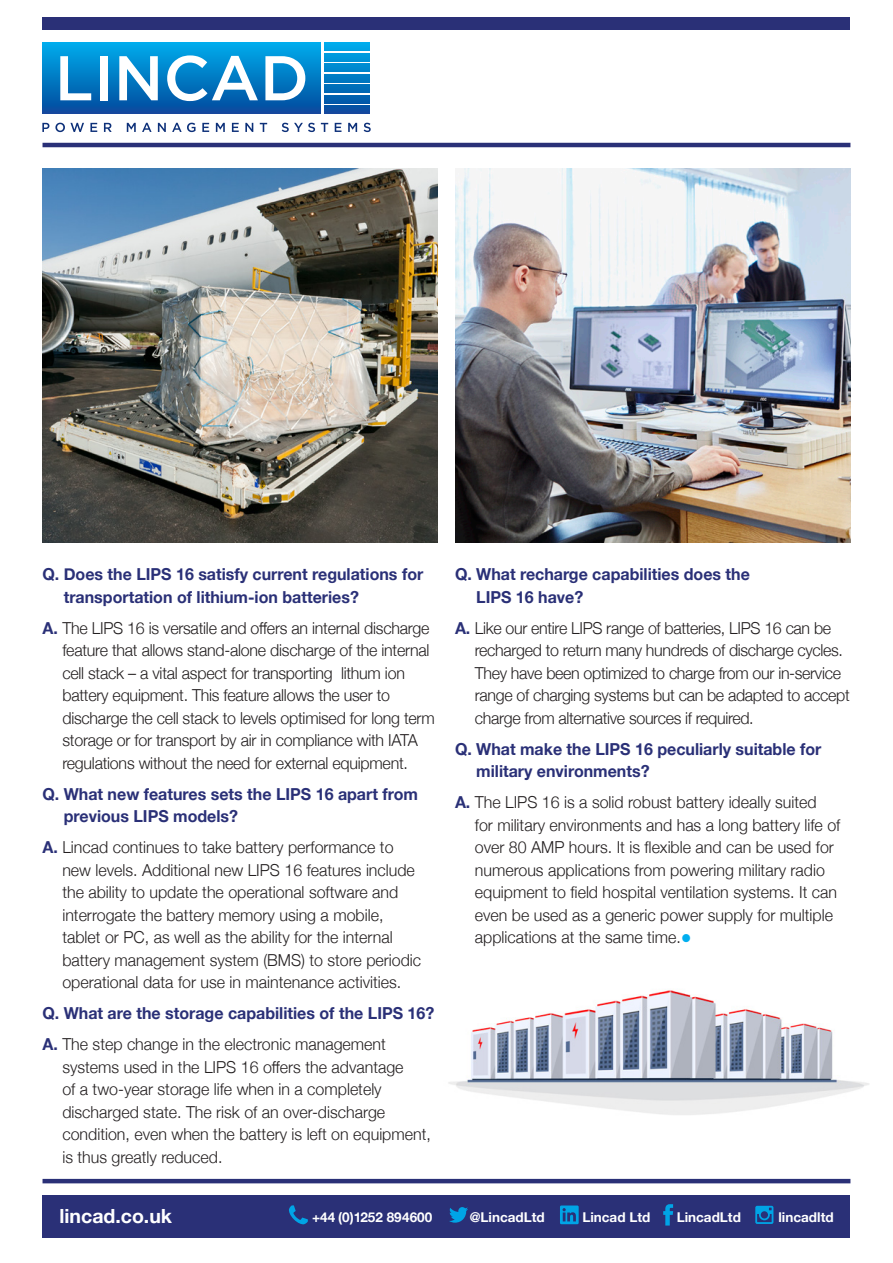
<style>
.page{position:relative;width:893px;height:1263px;background:#fff}
.page>*{position:absolute;margin:0;border:0;box-sizing:border-box;transform-origin:0 0}
.t1{font:700 19.5px "Helvetica Neue";color:#fff}
.t2{font:300 16.5px/22.5px "Helvetica Neue";color:#231f20}
.t3{font:700 16.5px/22.5px "Helvetica Neue";color:#2a3077}
.t4{font:300 16.5px/22.5px "Helvetica Neue";letter-spacing:-.02em;color:#231f20}
.t5{font:700 13.5px "Helvetica Neue";color:#fff}
.s1{font-weight:700;color:#2a3077}
.s2{font-weight:300;color:#231f20}
.s3{font-size:22.5px;color:#00aeef}
</style>
<div class="page">
<img style="left:448px;top:990px;width:421px;height:125px">
<div style="left:42px;top:42px;width:279px;height:71px;background:linear-gradient(to bottom,#00acec,#074c9e)"></div>
<svg style="left:60px;top:56px;width:31px;height:44px"></svg>
<div style="left:100px;top:56px;width:7px;height:44px;background:#fff"></div>
<svg style="left:119px;top:56px;width:39px;height:44px"></svg>
<svg style="left:167px;top:55px;width:91px;height:46px"></svg>
<svg style="left:265px;top:56px;width:40px;height:44px"></svg>
<svg style="left:42px;top:123px;width:7px;height:9px"></svg>
<svg style="left:55px;top:123px;width:29px;height:9px"></svg>
<svg style="left:90px;top:123px;width:7px;height:9px"></svg>
<svg style="left:104px;top:123px;width:8px;height:9px"></svg>
<svg style="left:127px;top:123px;width:9px;height:9px"></svg>
<svg style="left:142px;top:123px;width:10px;height:9px"></svg>
<svg style="left:158px;top:123px;width:8px;height:9px"></svg>
<svg style="left:172px;top:123px;width:24px;height:9px"></svg>
<svg style="left:202px;top:123px;width:7px;height:9px"></svg>
<svg style="left:216px;top:123px;width:9px;height:9px"></svg>
<svg style="left:232px;top:123px;width:7px;height:9px"></svg>
<svg style="left:245px;top:123px;width:8px;height:9px"></svg>
<svg style="left:260px;top:123px;width:7px;height:9px"></svg>
<svg style="left:282px;top:123px;width:33px;height:9px"></svg>
<svg style="left:321px;top:123px;width:7px;height:9px"></svg>
<svg style="left:335px;top:123px;width:6px;height:9px"></svg>
<svg style="left:348px;top:123px;width:9px;height:9px"></svg>
<svg style="left:364px;top:123px;width:7px;height:9px"></svg>
<div style="left:324px;top:42px;width:46px;height:9px;background:#00a7e9"></div>
<div style="left:324px;top:53px;width:46px;height:8px;background:#0098db"></div>
<div style="left:324px;top:74px;width:46px;height:8px;background:#007ac2"></div>
<div style="left:324px;top:95px;width:46px;height:8px;background:#015dac"></div>
<div style="left:324px;top:106px;width:46px;height:7px;background:#0d4da1"></div>
<div style="left:324px;top:64px;width:46px;height:8px;background:#0088cf"></div>
<div style="left:324px;top:85px;width:46px;height:8px;background:#006bb6"></div>
<hr style="left:43px;top:143px;width:807px;height:4px;background:#2a3077">
<div style="left:43px;top:17px;width:807px;height:13px;background:#2a3077"></div>
<hr style="left:43px;top:1179px;width:807px;height:4px;background:#2a3077">
<img style="left:43px;top:169px;width:395px;height:374px">
<div style="left:43px;top:1195px;width:807px;height:42px;background:#2a3077"></div>
<svg style="left:560px;top:1205px;width:19px;height:19px"></svg>
<svg style="left:449px;top:1207px;width:19px;height:16px"></svg>
<svg style="left:289px;top:1205px;width:19px;height:19px"></svg>
<svg style="left:663px;top:1204px;width:10px;height:21px"></svg>
<svg style="left:755px;top:1206px;width:18px;height:18px"></svg>
<img style="left:455px;top:169px;width:395px;height:374px">
<p class="t3" style="left:64px;top:564px;width:361px;text-indent:-21px">Q. Does the LIPS 16 satisfy current regulations for transportation of lithium-ion batteries?</p>
<p class="t2" style="left:62px;top:615px;width:374px;text-indent:-20px"><span class="s1">A.</span> The LIPS 16 is versatile and offers an internal discharge feature that allows stand-alone discharge of the internal cell stack – a vital aspect for transporting lithum ion battery equipment. This feature allows the user to discharge the cell stack to levels optimised for long term storage or for transport by air in compliance with IATA regulations without the need for external equipment.</p>
<p class="t3" style="left:64px;top:784px;width:356px;text-indent:-21px">Q. What new features sets the LIPS 16 apart from previous LIPS models?</p>
<p class="t2" style="left:62px;top:835px;width:360px;text-indent:-20px"><span class="s1">A.</span> Lincad continues to take battery performance to new levels. Additional new LIPS 16 features include the ability to update the operational software and interrogate the battery memory using a mobile, tablet or PC, as well as the ability for the internal battery management system (BMS) to store periodic operational data for use in maintenance activities.</p>
<p class="t3" style="left:43px;top:999px;width:393px;line-height:31px">Q. What are the storage capabilities of the LIPS 16?<br>A. <span class="s2">The step change in the electronic management</span></p>
<p class="t2" style="left:62px;top:1054px;width:370px">systems used in the LIPS 16 offers the advantage<br>of a two-year storage life when in a completely discharged state. The risk of an over-discharge condition, even when the battery is left on equipment, is thus greatly reduced.</p>
<p class="t3" style="left:476px;top:564px;width:275px;text-indent:-21px">Q. What recharge capabilities does the<br>LIPS 16 have?</p>
<p class="t4" style="left:475px;top:618px;width:376px;text-indent:-20px"><span class="s1">A.</span> Like our entire LIPS range of batteries, LIPS 16 can be recharged to return many hundreds of discharge cycles.<br>They have been optimized to charge from our in-service range of charging systems but can be adapted to accept charge from alternative sources if required.</p>
<p class="t3" style="left:476px;top:739px;width:347px;text-indent:-21px">Q. What make the LIPS 16 peculiarly suitable for military environments?</p>
<p class="t2" style="left:475px;top:790px;width:367px;text-indent:-20px"><span class="s1">A.</span> The LIPS 16 is a solid robust battery ideally suited<br>for military environments and has a long battery life of over 80 AMP hours. It is flexible and can be used for numerous applications from powering military radio equipment to field hospital ventilation systems. It can even be used as a generic power supply for multiple applications at the same time.<span class="s3">•</span></p>
<p class="t1" style="left:60px;top:1208px;width:114px">lincad.co.uk</p>
<p class="t5" style="left:312px;top:1212px;width:122px">+44 (0)1252 894600</p>
<p class="t5" style="left:470px;top:1212px;width:77px">@LincadLtd</p>
<p class="t5" style="left:582px;top:1212px;width:69px">Lincad Ltd</p>
<p class="t5" style="left:677px;top:1212px;width:66px">LincadLtd</p>
<p class="t5" style="left:778px;top:1212px;width:57px">lincadltd</p>
</div>
